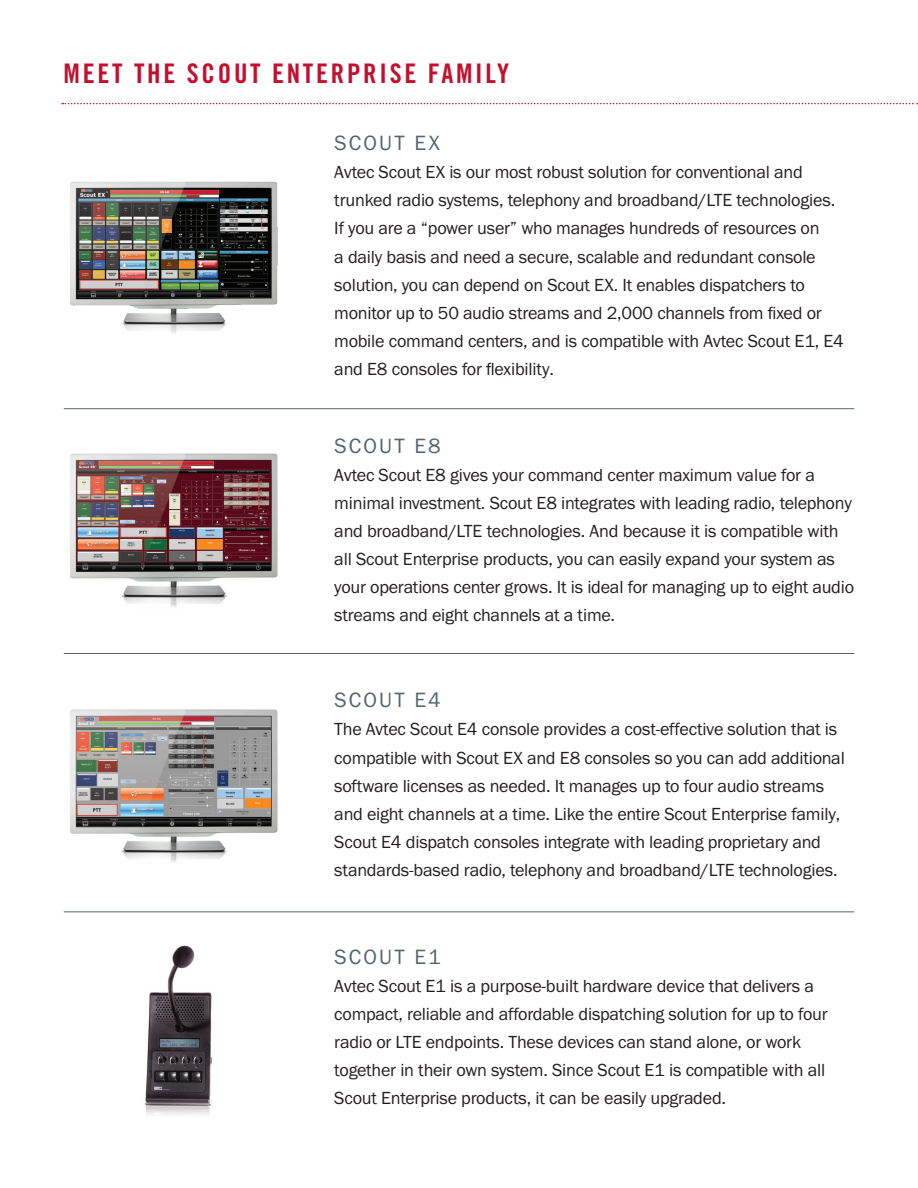
<style>
.page{position:relative;width:918px;height:1188px;background:#fff}
.page>*{position:absolute;margin:0;border:0;box-sizing:border-box;transform-origin:0 0}
.t1{font:27px "Trade Gothic LT Std Bd Cn 20";letter-spacing:.1em;color:#c3102f}
.t2{font:21.45px "Franklin Gothic FS";letter-spacing:.105em;color:#53656e}
.t3{font:18.15px/28px "Franklin Gothic FS";letter-spacing:-.01em;color:#231f20}
</style>
<div class="page">
<svg style="left:62px;top:103px;width:856px;height:1px"></svg>
<hr style="left:64px;top:408px;width:790px;height:1px;background:#53656e">
<hr style="left:64px;top:653px;width:790px;height:1px;background:#53656e">
<hr style="left:64px;top:912px;width:790px;height:1px;background:#53656e">
<img style="left:70px;top:181px;width:208px;height:153px">
<img style="left:70px;top:453px;width:208px;height:154px">
<img style="left:70px;top:709px;width:208px;height:154px">
<img style="left:144px;top:945px;width:68px;height:170px">
<p class="t1" style="left:64px;top:57px;width:447px">MEET THE SCOUT ENTERPRISE FAMILY</p>
<p class="t2" style="left:334px;top:131px;width:107px">SCOUT EX</p>
<p class="t3" style="left:334px;top:159px;width:511px">Avtec Scout EX is our most robust solution for conventional and trunked radio systems, telephony and broadband/LTE technologies.<br>If you are a “power user” who manages hundreds of resources on<br>a daily basis and need a secure, scalable and redundant console solution, you can depend on Scout EX. It enables dispatchers to monitor up to 50 audio streams and 2,000 channels from fixed or mobile command centers, and is compatible with Avtec Scout E1, E4 and E8 consoles for flexibility.</p>
<p class="t2" style="left:334px;top:434px;width:108px">SCOUT E8</p>
<p class="t3" style="left:334px;top:461px;width:521px">Avtec Scout E8 gives your command center maximum value for a minimal investment. Scout E8 integrates with leading radio, telephony and broadband/LTE technologies. And because it is compatible with all Scout Enterprise products, you can easily expand your system as your operations center grows. It is ideal for managing up to eight audio streams and eight channels at a time.</p>
<p class="t2" style="left:334px;top:688px;width:108px">SCOUT E4</p>
<p class="t3" style="left:334px;top:716px;width:512px">The Avtec Scout E4 console provides a cost-effective solution that is compatible with Scout EX and E8 consoles so you can add additional software licenses as needed. It manages up to four audio streams and eight channels at a time. Like the entire Scout Enterprise family, Scout E4 dispatch consoles integrate with leading proprietary and standards-based radio, telephony and broadband/LTE technologies.</p>
<p class="t2" style="left:334px;top:945px;width:108px">SCOUT E1</p>
<p class="t3" style="left:334px;top:972px;width:495px">Avtec Scout E1 is a purpose-built hardware device that delivers a compact, reliable and affordable dispatching solution for up to four radio or LTE endpoints. These devices can stand alone, or work together in their own system. Since Scout E1 is compatible with all Scout Enterprise products, it can be easily upgraded.</p>
</div>
